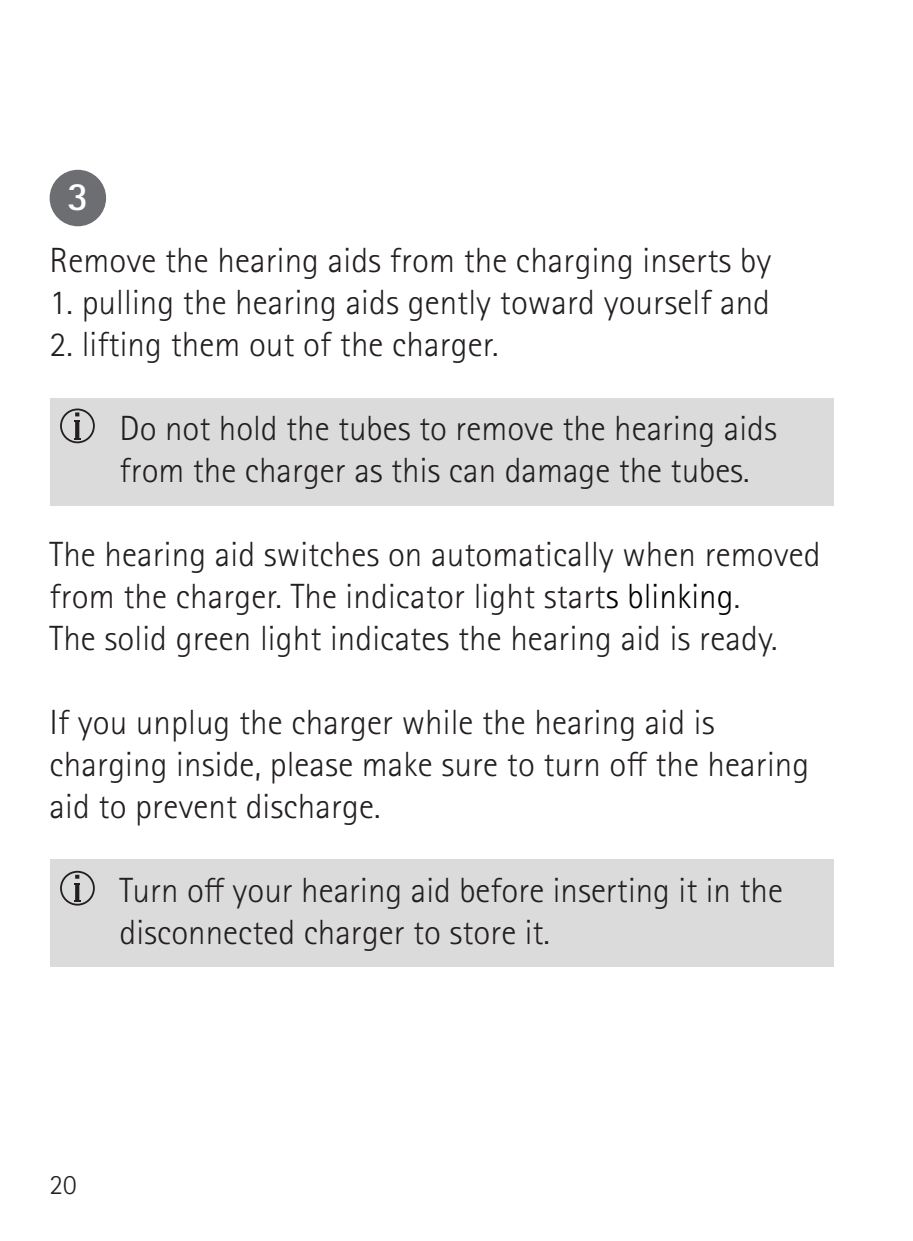
<style>
.page{position:relative;width:913px;height:1241px;background:#fff}
.page>*{position:absolute;margin:0;border:0;box-sizing:border-box;transform-origin:0 0}
.t1{font:700 40.25px "Rotis Sans Serif Pro";color:#fff}
.t2{font:300 35px/42px "Rotis Sans Serif Pro";letter-spacing:.005em;color:#231f20}
.t3{font:300 28px "Rotis Sans Serif Pro";color:#231f20}
.s1{color:#000001}
</style>
<div class="page">
<div style="left:50px;top:170px;width:56px;height:56px;background:#6d6e71;border-radius:50%"></div>
<div style="left:50px;top:859px;width:783px;height:107px;background:#dadbda"></div>
<svg style="left:60px;top:870px;width:35px;height:35px"></svg>
<div style="left:50px;top:398px;width:783px;height:107px;background:#dadbda"></div>
<svg style="left:60px;top:408px;width:35px;height:35px"></svg>
<p class="t1" style="left:67px;top:180px;width:23px">3</p>
<p class="t2" style="left:50px;top:241px;width:723px">Remove the hearing aids from the charging inserts by</p>
<p class="t2" style="left:50px;top:283px;width:722px">1. pulling the hearing aids gently toward yourself and</p>
<p class="t2" style="left:50px;top:325px;width:450px">2. lifting them out of the charger.</p>
<p class="t2" style="left:120px;top:409px;width:659px">Do not hold the tubes to remove the hearing aids from the charger as this can damage the tubes.</p>
<p class="t2" style="left:50px;top:535px;width:772px">The hearing aid switches on automatically when removed from the charger. The indicator light start<span class="s1">s blinking</span>.<br>The solid green light indicates the hearing aid is ready.</p>
<p class="t2" style="left:50px;top:703px;width:761px">If you unplug the charger while the hearing aid is charging inside, please make sure to turn off the hearing aid to prevent discharge.</p>
<p class="t2" style="left:120px;top:871px;width:665px">Turn off your hearing aid before inserting it in the disconnected charger to store it.</p>
<p class="t3" style="left:50px;top:1172px;width:28px">20</p>
</div>
